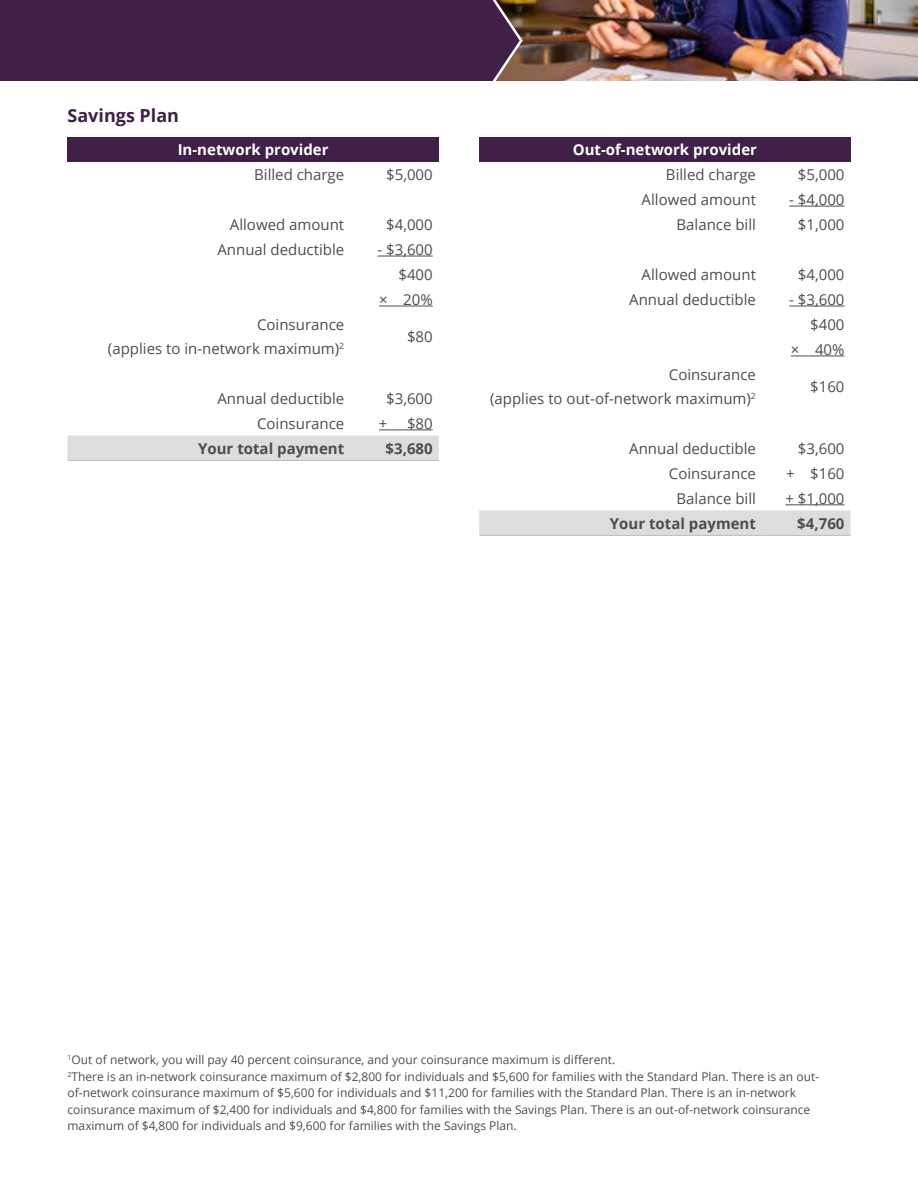
<style>
.page{position:relative;width:918px;height:1188px;background:#fff}
.page>*{position:absolute;margin:0;border:0;box-sizing:border-box;transform-origin:0 0}
.t1{font:700 18px "Open Sans";color:#412048}
.t2{font:15px/25px "Open Sans";color:#4d4d4f;text-align:right}
.t3{font:700 15px "Open Sans";color:#4d4d4f}
.t4{font:700 15px "Open Sans";color:#fff}
.t5{font:12px/16.5px "Open Sans";color:#4d4d4f}
</style>
<div class="page">
<img style="left:523px;top:0;width:395px;height:81px">
<div style="left:0;top:0;width:523px;height:81px;background:#412048"></div>
<div style="left:68px;top:137px;width:371px;height:25px;background:#412048"></div>
<div style="left:68px;top:436px;width:371px;height:24px;background:#dcddde"></div>
<hr style="left:351px;top:460px;width:88px;height:1px;background:#bcbec0">
<hr style="left:68px;top:460px;width:283px;height:1px;background:#bcbec0">
<hr style="left:377px;top:256px;width:56px;height:1px;background:#4d4d4f">
<hr style="left:379px;top:306px;width:54px;height:1px;background:#4d4d4f">
<hr style="left:379px;top:430px;width:54px;height:1px;background:#4d4d4f">
<div style="left:479px;top:137px;width:371px;height:25px;background:#412048"></div>
<div style="left:479px;top:510px;width:371px;height:25px;background:#dcddde"></div>
<hr style="left:479px;top:535px;width:284px;height:1px;background:#bcbec0">
<hr style="left:763px;top:535px;width:87px;height:1px;background:#bcbec0">
<hr style="left:789px;top:206px;width:55px;height:1px;background:#4d4d4f">
<hr style="left:789px;top:306px;width:55px;height:1px;background:#4d4d4f">
<hr style="left:791px;top:356px;width:53px;height:1px;background:#4d4d4f">
<hr style="left:785px;top:504px;width:59px;height:1px;background:#4d4d4f">
<h1 class="t1" style="left:68px;top:103px;width:113px">Savings Plan</h1>
<p class="t4" style="left:178px;top:139px;width:152px">In-network provider</p>
<p class="t2" style="left:254px;top:162px;width:92px">Billed charge</p>
<p class="t2" style="left:386px;top:162px;width:48px">$5,000</p>
<p class="t2" style="left:230px;top:212px;width:116px">Allowed amount</p>
<p class="t2" style="left:386px;top:212px;width:48px">$4,000</p>
<p class="t2" style="left:217px;top:237px;width:128px">Annual deductible</p>
<p class="t2" style="left:377px;top:237px;width:57px">- $3,600 $400<br>× 20%</p>
<p class="t2" style="left:108px;top:312px;width:238px;line-height:24px">Coinsurance<br>(applies to in-network maximum)<sup>2</sup></p>
<p class="t2" style="left:407px;top:323px;width:27px">$80</p>
<p class="t2" style="left:217px;top:385px;width:128px">Annual deductible</p>
<p class="t2" style="left:386px;top:385px;width:48px">$3,600</p>
<p class="t2" style="left:257px;top:410px;width:89px">Coinsurance</p>
<p class="t2" style="left:379px;top:410px;width:10px">+</p>
<p class="t2" style="left:407px;top:410px;width:27px">$80</p>
<p class="t3" style="left:198px;top:438px;width:148px">Your total payment</p>
<p class="t3" style="left:386px;top:438px;width:49px">$3,680</p>
<p class="t4" style="left:573px;top:139px;width:186px">Out-of-network provider</p>
<p class="t2" style="left:666px;top:162px;width:92px">Billed charge</p>
<p class="t2" style="left:798px;top:162px;width:48px">$5,000</p>
<p class="t2" style="left:642px;top:187px;width:116px">Allowed amount</p>
<p class="t2" style="left:789px;top:187px;width:57px">- $4,000</p>
<p class="t2" style="left:677px;top:212px;width:81px">Balance bill</p>
<p class="t2" style="left:798px;top:212px;width:48px">$1,000</p>
<p class="t2" style="left:642px;top:262px;width:116px">Allowed amount</p>
<p class="t2" style="left:798px;top:262px;width:48px">$4,000</p>
<p class="t2" style="left:629px;top:287px;width:128px">Annual deductible</p>
<p class="t2" style="left:789px;top:287px;width:57px">- $3,600 $400<br>× 40%</p>
<p class="t2" style="left:490px;top:362px;width:267px;line-height:24px">Coinsurance<br>(applies to out-of-network maximum)<sup>2</sup></p>
<p class="t2" style="left:810px;top:373px;width:36px">$160</p>
<p class="t2" style="left:629px;top:435px;width:128px">Annual deductible</p>
<p class="t2" style="left:798px;top:435px;width:48px">$3,600</p>
<p class="t2" style="left:669px;top:460px;width:89px">Coinsurance</p>
<p class="t2" style="left:786px;top:460px;width:60px">+ $160</p>
<p class="t2" style="left:677px;top:485px;width:81px">Balance bill</p>
<p class="t2" style="left:785px;top:485px;width:61px">+ $1,000</p>
<p class="t3" style="left:610px;top:513px;width:148px">Your total payment</p>
<p class="t3" style="left:797px;top:513px;width:49px">$4,760</p>
<p class="t5" style="left:68px;top:1051px;width:753px"><sup>1</sup>Out of network, you will pay 40 percent coinsurance, and your coinsurance maximum is different.<br><sup>2</sup>There is an in-network coinsurance maximum of $2,800 for individuals and $5,600 for families with the Standard Plan. There is an out&shy;of-network coinsurance maximum of $5,600 for individuals and $11,200 for families with the Standard Plan. There is an in-network coinsurance maximum of $2,400 for individuals and $4,800 for families with the Savings Plan. There is an out-of-network coinsurance maximum of $4,800 for individuals and $9,600 for families with the Savings Plan.</p>
</div>
